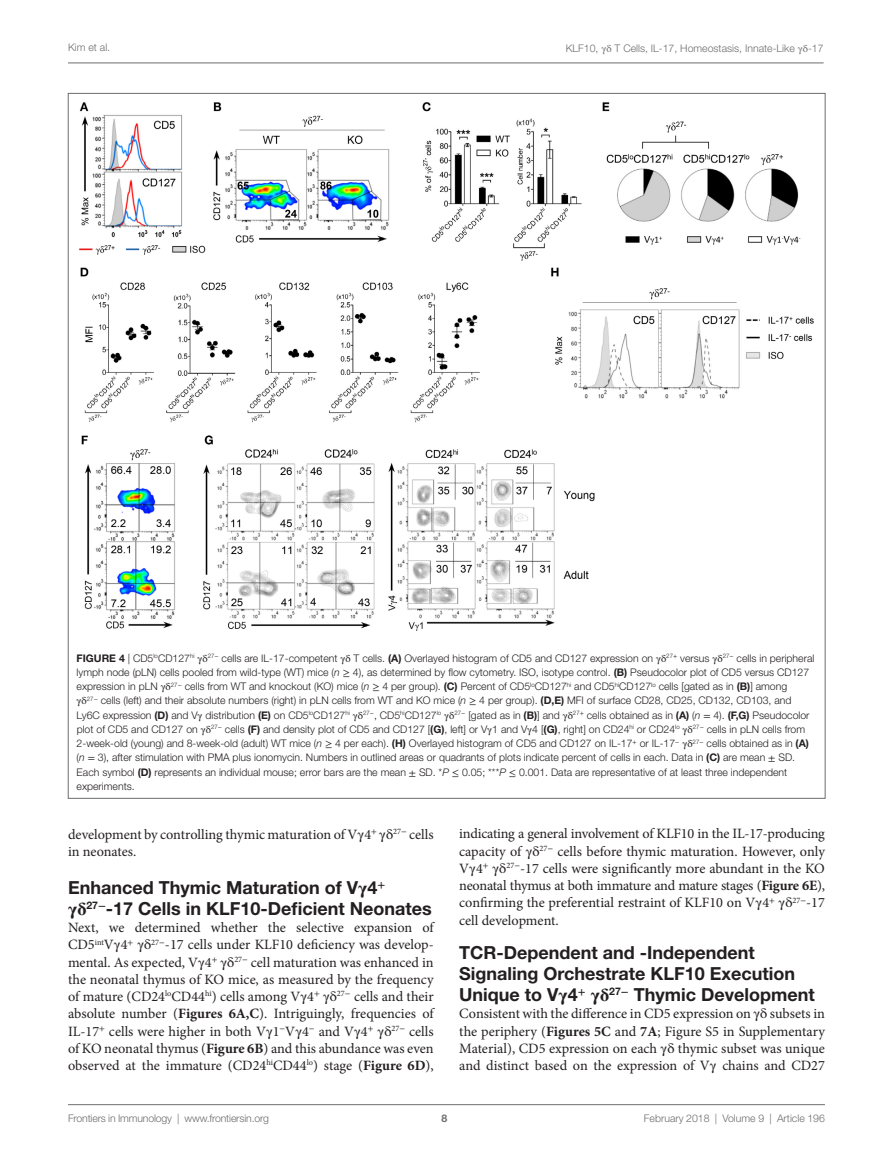
<style>
.page{position:relative;width:893px;height:1170px;background:#fff}
.page>*{position:absolute;margin:0;border:0;box-sizing:border-box;transform-origin:0 0}
.t1{font:700 18px/21px "Helvetica Neue LT Std";color:#231f20}
.t2{font:14.25px/17.2px "Minion Pro";color:#231f20;text-align:justify}
.t3{font:300 10.5px/14.2px "Helvetica Neue LT Std";color:#231f20}
.t4{font:300 10.5px "Helvetica Neue LT Std";color:#6c6d70}
.t5{font:700 10.5px "Helvetica Neue LT Std";color:#6c6d70}
.s1{font-family:"STIX General";font-weight:400}
.s2{font-weight:700}
.s3{font-style:italic}
.s4{font-family:"STIX General"}
</style>
<div class="page">
<img style="left:79px;top:102px;width:735px;height:529px">
<hr style="left:68px;top:63px;width:756px;height:1px;background:#6c6d70">
<hr style="left:68px;top:1104px;width:757px;height:1px;background:#6c6d70">
<p class="t4" style="left:68px;top:41px;width:44px">Kim et al.</p>
<p class="t4" style="left:566px;top:42px;width:259px">KLF10, <span class="s1">γδ</span> T Cells, IL-17, Homeostasis, Innate-Like <span class="s1">γδ</span>-17</p>
<p class="t3" style="left:77px;top:650px;width:739px"><span class="s2">Figure 4</span> | CD5<sup>lo</sup>CD127<sup>hi</sup> <span class="s1">γδ</span><sup>27</sup><sup>−</sup> cells are IL-17-competent <span class="s1">γδ</span> T cells. <span class="s2">(A)</span> Overlayed histogram of CD5 and CD127 expression on <span class="s1">γδ</span><sup>27</sup><sup>+</sup> versus <span class="s1">γδ</span><sup>27</sup><sup>−</sup> cells in peripheral lymph node (pLN) cells pooled from wild-type (WT) mice (<span class="s3">n</span> <span class="s1">≥</span> 4), as determined by flow cytometry. ISO, isotype control. <span class="s2">(B)</span> Pseudocolor plot of CD5 versus CD127 expression in pLN <span class="s1">γδ</span><sup>27</sup><sup>−</sup> cells from WT and knockout (KO) mice (<span class="s3">n</span> <span class="s1">≥</span> 4 per group). <span class="s2">(C)</span> Percent of CD5<sup>lo</sup>CD127<sup>hi</sup> and CD5<sup>hi</sup>CD127<sup>lo</sup> cells [gated as in <span class="s2">(B)</span>] among<br><span class="s1">γδ</span><sup>27</sup><sup>−</sup> cells (left) and their absolute numbers (right) in pLN cells from WT and KO mice (<span class="s3">n</span> <span class="s1">≥</span> 4 per group). <span class="s2">(D,E)</span> MFI of surface CD28, CD25, CD132, CD103, and Ly6C expression <span class="s2">(D)</span> and V<span class="s1">γ</span> distribution <span class="s2">(E)</span> on CD5<sup>lo</sup>CD127<sup>hi</sup> <span class="s1">γδ</span><sup>27</sup><sup>−</sup>, CD5<sup>hi</sup>CD127<sup>lo</sup> <span class="s1">γδ</span><sup>27</sup><sup>−</sup> [gated as in <span class="s2">(B)</span>] and <span class="s1">γδ</span><sup>27</sup><sup>+</sup> cells obtained as in <span class="s2">(A)</span> (<span class="s3">n</span> <span class="s1">=</span> 4). <span class="s2">(F,G)</span> Pseudocolor plot of CD5 and CD127 on <span class="s1">γδ</span><sup>27</sup><sup>−</sup> cells <span class="s2">(F)</span> and density plot of CD5 and CD127 [<span class="s2">(G)</span>, left] or V<span class="s1">γ</span>1 and V<span class="s1">γ</span>4 [<span class="s2">(G)</span>, right] on CD24<sup>hi</sup> or CD24<sup>lo</sup> <span class="s1">γδ</span><sup>27</sup><sup>−</sup> cells in pLN cells from 2-week-old (young) and 8-week-old (adult) WT mice (<span class="s3">n</span> <span class="s1">≥</span> 4 per each). <span class="s2">(H)</span> Overlayed histogram of CD5 and CD127 on IL-17<sup>+</sup> or IL-17<sup>−</sup> <span class="s1">γδ</span><sup>27</sup><sup>−</sup> cells obtained as in <span class="s2">(A) </span>(<span class="s3">n</span> <span class="s1">=</span> 3), after stimulation with PMA plus ionomycin. Numbers in outlined areas or quadrants of plots indicate percent of cells in each. Data in <span class="s2">(C)</span> are mean <span class="s1">±</span> SD.<br>Each symbol <span class="s2">(D)</span> represents an individual mouse; error bars are the mean <span class="s1">±</span> SD. *<span class="s3">P</span> <span class="s1">≤</span> 0.05; ***<span class="s3">P</span> <span class="s1">≤</span> 0.001. Data are representative of at least three independent experiments.</p>
<h2 class="t2" style="left:68px;top:825px;width:367px">development by controlling thymic maturation of V<span class="s4">γ</span>4<sup>+</sup> <span class="s4">γδ</span><sup>27</sup><sup>−</sup> cells in neonates.</h2>
<h1 class="t1" style="left:68px;top:876px;width:365px">Enhanced Thymic Maturation of V<span class="s4">γ</span>4<sup>+ </sup><span class="s4">γδ</span><sup>27</sup><sup>−</sup>-17 Cells in KLF10-Deficient Neonates</h1>
<p class="t2" style="left:68px;top:918px;width:367px">Next, we determined whether the selective expansion of CD5<sup>int</sup>V<span class="s4">γ</span>4<sup>+</sup> <span class="s4">γδ</span><sup>27</sup><sup>−</sup>-17 cells under KLF10 deficiency was develop&shy;mental. As expected, V<span class="s4">γ</span>4<sup>+</sup> <span class="s4">γδ</span><sup>27</sup><sup>−</sup> cell maturation was enhanced in the neonatal thymus of KO mice, as measured by the frequency of mature (CD24<sup>lo</sup>CD44<sup>hi</sup>) cells among V<span class="s4">γ</span>4<sup>+</sup> <span class="s4">γδ</span><sup>27</sup><sup>−</sup> cells and their absolute number (<span class="s2">Figures 6A,C</span>). Intriguingly, frequencies of IL-17<sup>+</sup> cells were higher in both V<span class="s4">γ</span>1<sup>−</sup>V<span class="s4">γ</span>4<sup>−</sup> and V<span class="s4">γ</span>4<sup>+</sup> <span class="s4">γδ</span><sup>27</sup><sup>−</sup> cells of KO neonatal thymus (<span class="s2">Figure 6B</span>) and this abundance was even observed at the immature (CD24<sup>hi</sup>CD44<sup>lo</sup>) stage (<span class="s2">Figure 6D</span>),</p>
<p class="t2" style="left:459px;top:825px;width:367px">indicating a general involvement of KLF10 in the IL-17-producing capacity of <span class="s4">γδ</span><sup>27</sup><sup>−</sup> cells before thymic maturation. However, only V<span class="s4">γ</span>4<sup>+</sup> <span class="s4">γδ</span><sup>27</sup><sup>−</sup>-17 cells were significantly more abundant in the KO neonatal thymus at both immature and mature stages (<span class="s2">Figure 6E</span>), confirming the preferential restraint of KLF10 on V<span class="s4">γ</span>4<sup>+</sup> <span class="s4">γδ</span><sup>27</sup><sup>−</sup>-17 cell development.</p>
<h1 class="t1" style="left:459px;top:941px;width:357px">TCR-Dependent and -Independent<br>Signaling Orchestrate KLF10 Execution<br>Unique to V<span class="s4">γ</span>4<sup>+</sup> <span class="s4">γδ</span><sup>27</sup><sup>−</sup> Thymic Development</h1>
<p class="t2" style="left:459px;top:1005px;width:367px">Consistent with the difference in CD5 expression on <span class="s4">γδ</span> subsets in the periphery (<span class="s2">Figures 5C</span> and <span class="s2">7A</span>; Figure S5 in Supplementary Material), CD5 expression on each <span class="s4">γδ</span> thymic subset was unique and distinct based on the expression of V<span class="s4">γ</span> chains and CD27</p>
<p class="t4" style="left:68px;top:1111px;width:203px">Frontiers in Immunology | www.frontiersin.org</p>
<p class="t4" style="left:644px;top:1111px;width:183px">February 2018 | Volume 9 | Article 196</p>
<p class="t5" style="left:441px;top:1111px;width:7px">8</p>
</div>
